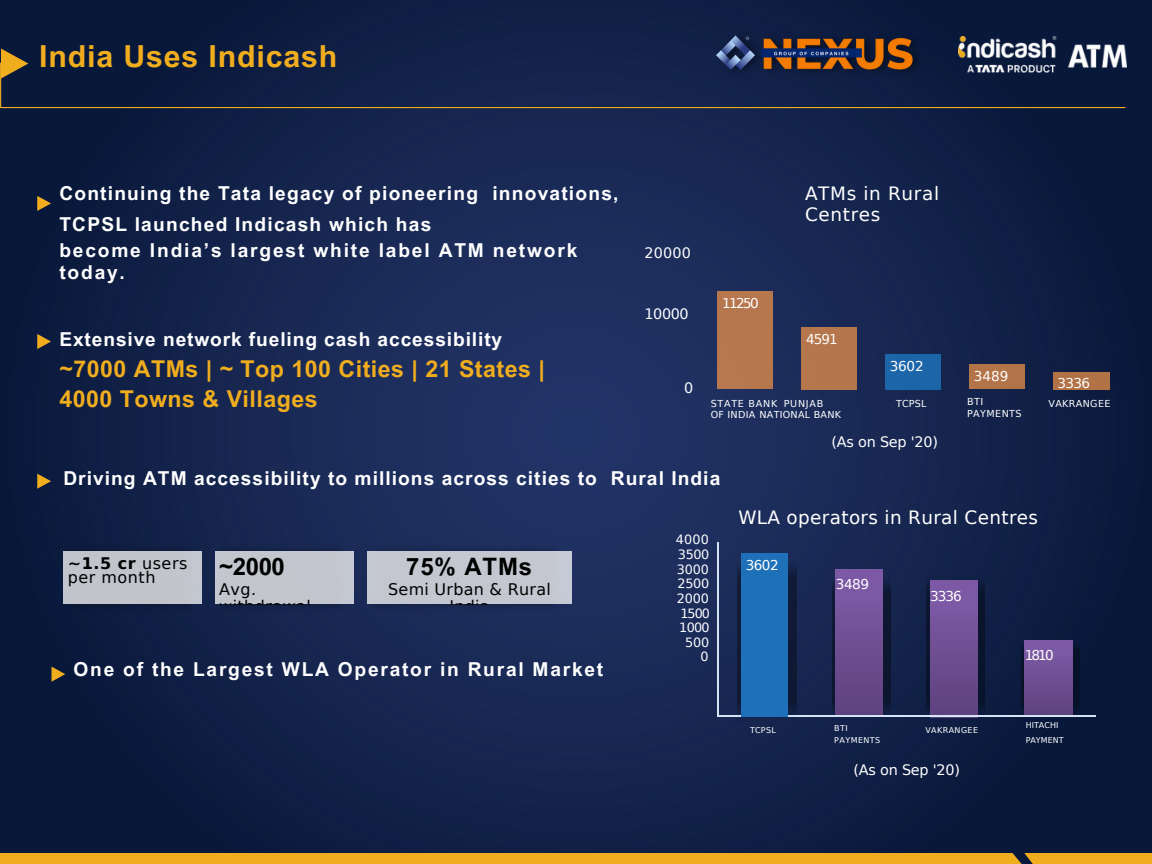
<style>
.page{position:relative;width:1152px;height:864px;background:#fff}
.page>*{position:absolute;margin:0;border:0;box-sizing:border-box;transform-origin:0 0}
.t1{font:700 30.45px "Arial MT Pro";letter-spacing:.025em;color:#f0ad1e}
.t2{font:700 24px "Arial MT Pro";letter-spacing:.035em;color:#010101}
.t3{font:700 24px "Arial MT Pro";color:#000}
.t4{font:700 23.25px/29.2px "Arial MT Pro";letter-spacing:.02em;color:#f0ad1e}
.t5{font:700 19.2px/30.3px "Arial MT Pro";letter-spacing:.06em;color:#fff}
.t6{font:700 19.2px/22.5px "Arial MT Pro";letter-spacing:.095em;color:#fff}
.t7{font:700 19.2px "Arial MT Pro";letter-spacing:.09em;color:#fff}
.t8{font:18.45px/21.3px "DejaVu Sans";letter-spacing:.02em;color:#fff}
.t9{font:16.05px/14.7px "DejaVu Sans";letter-spacing:.025em;color:#000}
.t10{font:16.05px/16.8px "DejaVu Sans";letter-spacing:.015em;color:#010101;text-align:center}
.t11{font:14.4px "DejaVu Sans";letter-spacing:-.015em;color:#fff}
.t12{font:13.65px "DejaVu Sans";letter-spacing:-.045em;color:#fff}
.t13{font:12.75px "DejaVu Sans";letter-spacing:-.025em;color:#fff}
.t14{font:9.6px/12.3px "DejaVu Sans";letter-spacing:.035em;color:#fff}
.t15{font:9.6px "DejaVu Sans";letter-spacing:.075em;color:#fff}
.t16{font:7.95px/12.3px "DejaVu Sans";letter-spacing:.05em;color:#fff}
.t17{font:7.95px/14.7px "DejaVu Sans";color:#fff}
.s1{font-weight:700}
</style>
<div class="page">
<img style="left:0;top:0;width:1152px;height:853px">
<div style="left:0;top:853px;width:1152px;height:11px;background:#f0ad1e"></div>
<svg style="left:0;top:63px;width:1126px;height:46px;background:#152243"></svg>
<svg style="left:1px;top:48px;width:27px;height:31px"></svg>
<img style="left:959px;top:37px;width:168px;height:36px">
<div style="left:718px;top:292px;width:55px;height:97px;background:#b6774e"></div>
<div style="left:802px;top:327px;width:55px;height:62px;background:#b5764d"></div>
<div style="left:885px;top:354px;width:56px;height:35px;background:#1c65a9"></div>
<div style="left:969px;top:364px;width:56px;height:25px;background:#b37449"></div>
<div style="left:1053px;top:372px;width:56px;height:17px;background:#b17246"></div>
<img style="left:1021px;top:638px;width:59px;height:78px">
<img style="left:1025px;top:640px;width:47px;height:76px">
<img style="left:926px;top:570px;width:59px;height:155px">
<img style="left:930px;top:580px;width:47px;height:136px">
<img style="left:832px;top:570px;width:59px;height:155px">
<img style="left:836px;top:569px;width:47px;height:147px">
<img style="left:738px;top:552px;width:58px;height:176px">
<hr style="left:718px;top:716px;width:378px;height:1px;background:#d4e4f5">
<hr style="left:717px;top:542px;width:1px;height:175px;background:#d4e4f5">
<div style="left:741px;top:553px;width:47px;height:164px;background:#1e71b9"></div>
<img style="left:61px;top:541px;width:138px;height:74px">
<div style="left:63px;top:551px;width:139px;height:53px;background:#c2c4cb"></div>
<img style="left:212px;top:541px;width:139px;height:74px">
<div style="left:215px;top:551px;width:139px;height:53px;background:#c3c6cd"></div>
<img style="left:364px;top:541px;width:203px;height:74px">
<div style="left:367px;top:551px;width:204px;height:53px;background:#c4c7cf"></div>
<svg style="left:37px;top:196px;width:14px;height:15px"></svg>
<svg style="left:37px;top:334px;width:14px;height:15px"></svg>
<svg style="left:37px;top:474px;width:14px;height:15px"></svg>
<svg style="left:52px;top:667px;width:13px;height:15px"></svg>
<img style="left:712px;top:27px;width:214px;height:53px">
<p class="t1" style="left:39px;top:45px;width:300px">India Uses Indicash</p>
<p class="t5" style="left:59px;top:181px;width:561px">Continuing the Tata legacy of pioneering innovations,<br>TCPSL launched Indicash which has</p>
<p class="t6" style="left:59px;top:241px;width:519px">become India’s largest white label ATM network today.</p>
<p class="t5" style="left:59px;top:326px;width:444px">Extensive network fueling cash accessibility</p>
<p class="t4" style="left:59px;top:358px;width:487px">~7000 ATMs | ~ Top 100 Cities | 21 States |<br>4000 Towns &amp; Villages</p>
<p class="t11" style="left:645px;top:245px;width:48px">20000</p>
<p class="t11" style="left:645px;top:306px;width:46px">10000</p>
<p class="t12" style="left:722px;top:296px;width:38px">11250</p>
<p class="t8" style="left:805px;top:183px;width:136px">ATMs in Rural<br>Centres</p>
<p class="t12" style="left:806px;top:331px;width:33px">4591</p>
<p class="t12" style="left:890px;top:358px;width:35px">3602</p>
<p class="t12" style="left:974px;top:369px;width:36px">3489</p>
<p class="t11" style="left:684px;top:379px;width:11px">0</p>
<p class="t12" style="left:1058px;top:375px;width:34px">3336</p>
<p class="t15" style="left:711px;top:398px;width:114px">STATE BANK PUNJAB</p>
<p class="t14" style="left:711px;top:409px;width:132px">OF INDIA NATIONAL BANK</p>
<p class="t14" style="left:896px;top:398px;width:32px">TCPSL</p>
<p class="t14" style="left:967px;top:395px;width:56px">BTI<br>PAYMENTS</p>
<p class="t14" style="left:1049px;top:398px;width:63px">VAKRANGEE</p>
<p class="t11" style="left:831px;top:433px;width:108px">(As on Sep '20)</p>
<p class="t5" style="left:63px;top:466px;width:658px">Driving ATM accessibility to millions across cities to Rural India</p>
<p class="t9" style="left:68px;top:556px;width:121px"><span class="s1">~1.5 cr</span> users per month</p>
<p class="t3" style="left:219px;top:557px;width:67px">~2000</p>
<p class="t9" style="left:219px;top:581px;width:93px;line-height:16.8px">Avg. withdrawal</p>
<p class="t2" style="left:406px;top:557px;width:128px">75% ATMs</p>
<p class="t10" style="left:388px;top:581px;width:164px">Semi Urban &amp; Rural<br>India</p>
<p class="t7" style="left:74px;top:662px;width:531px">One of the Largest WLA Operator in Rural Market</p>
<p class="t13" style="left:676px;top:533px;width:35px">4000</p>
<p class="t13" style="left:678px;top:547px;width:33px">3500</p>
<p class="t13" style="left:677px;top:562px;width:34px">3000</p>
<p class="t13" style="left:678px;top:576px;width:33px">2500</p>
<p class="t13" style="left:677px;top:591px;width:34px">2000</p>
<p class="t13" style="left:681px;top:606px;width:31px">1500</p>
<p class="t13" style="left:679px;top:620px;width:32px">1000</p>
<p class="t13" style="left:685px;top:635px;width:25px">500</p>
<p class="t13" style="left:701px;top:650px;width:10px">0</p>
<p class="t8" style="left:738px;top:507px;width:301px">WLA operators in Rural Centres</p>
<p class="t12" style="left:746px;top:557px;width:34px">3602</p>
<p class="t12" style="left:836px;top:577px;width:35px">3489</p>
<p class="t12" style="left:930px;top:588px;width:33px">3336</p>
<p class="t12" style="left:1025px;top:648px;width:30px">1810</p>
<p class="t16" style="left:750px;top:724px;width:27px">TCPSL</p>
<p class="t16" style="left:834px;top:722px;width:47px">BTI<br>PAYMENTS</p>
<p class="t16" style="left:925px;top:724px;width:54px">VAKRANGEE</p>
<p class="t17" style="left:1026px;top:718px;width:40px">HITACHI<br>PAYMENT</p>
<p class="t11" style="left:854px;top:761px;width:108px">(As on Sep '20)</p>
</div>
